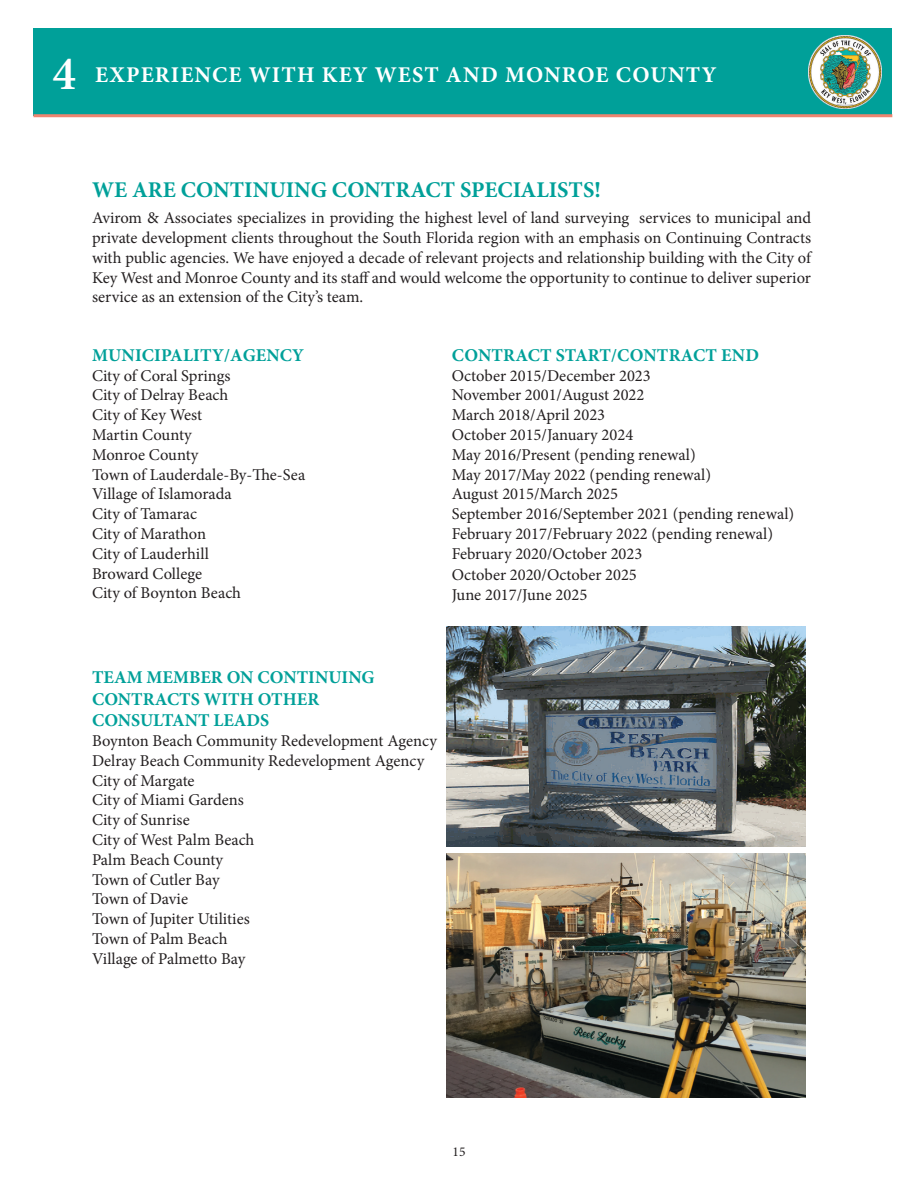
<style>
.page{position:relative;width:918px;height:1188px;background:#fff}
.page>*{position:absolute;margin:0;border:0;box-sizing:border-box;transform-origin:0 0}
.t1{font:600 48px "Minion Pro";color:#fff}
.t2{font:700 22.5px "Minion Pro";letter-spacing:.05em;color:#fff}
.t3{font:700 22.5px "Minion Pro";color:#00a099}
.t4{font:700 18px "Minion Pro";color:#00a099}
.t5{font:16.5px/19.8px "Minion Pro";color:#231f20;text-align:justify}
.t6{font:13.5px "Minion Pro";color:#231f20}
</style>
<div class="page">
<div style="left:33px;top:28px;width:859px;height:88px;background:#00a099"></div>
<img style="left:808px;top:36px;width:73px;height:73px">
<hr style="left:33px;top:114px;width:859px;height:3px;background:#ee8570">
<img style="left:446px;top:626px;width:360px;height:221px">
<img style="left:446px;top:853px;width:360px;height:244px">
<h1 class="t1" style="left:53px;top:40px;width:25px">4</h1>
<h2 class="t2" style="left:95px;top:59px;width:623px">EXPERIENCE WITH KEY WEST AND MONROE COUNTY</h2>
<p class="t3" style="left:92px;top:174px;width:510px">WE ARE CONTINUING CONTRACT SPECIALISTS!</p>
<p class="t5" style="left:92px;top:208px;width:721px">Avirom &amp; Associates specializes in providing the highest level of land surveying services to municipal and private development clients throughout the South Florida region with an emphasis on Continuing Contracts with public agencies. We have enjoyed a decade of relevant projects and relationship building with the City of Key West and Monroe County and its staff and would welcome the opportunity to continue to deliver superior service as an extension of the City’s team.</p>
<p class="t4" style="left:92px;top:342px;width:213px">MUNICIPALITY/AGENCY</p>
<p class="t5" style="left:92px;top:366px;width:140px">City of Coral Springs</p>
<p class="t5" style="left:92px;top:385px;width:138px">City of Delray Beach</p>
<p class="t5" style="left:92px;top:405px;width:112px">City of Key West</p>
<p class="t5" style="left:92px;top:425px;width:101px">Martin County</p>
<p class="t5" style="left:92px;top:445px;width:108px">Monroe County</p>
<p class="t5" style="left:92px;top:465px;width:215px">Town of Lauderdale-By-The-Sea</p>
<p class="t5" style="left:92px;top:484px;width:141px">Village of Islamorada</p>
<p class="t5" style="left:92px;top:504px;width:107px">City of Tamarac</p>
<p class="t5" style="left:92px;top:524px;width:116px">City of Marathon</p>
<p class="t5" style="left:92px;top:544px;width:118px">City of Lauderhill</p>
<p class="t5" style="left:92px;top:564px;width:111px">Broward College</p>
<p class="t5" style="left:92px;top:583px;width:150px">City of Boynton Beach</p>
<p class="t4" style="left:452px;top:342px;width:309px">CONTRACT START/CONTRACT END</p>
<p class="t5" style="left:452px;top:366px;width:201px">October 2015/December 2023</p>
<p class="t5" style="left:452px;top:385px;width:194px">November 2001/August 2022</p>
<p class="t5" style="left:452px;top:405px;width:155px">March 2018/April 2023</p>
<p class="t5" style="left:452px;top:425px;width:183px">October 2015/January 2024</p>
<p class="t5" style="left:452px;top:445px;width:246px">May 2016/Present (pending renewal)</p>
<p class="t5" style="left:452px;top:465px;width:261px">May 2017/May 2022 (pending renewal)</p>
<p class="t5" style="left:452px;top:484px;width:168px">August 2015/March 2025</p>
<p class="t5" style="left:452px;top:504px;width:344px">September 2016/September 2021 (pending renewal)</p>
<p class="t5" style="left:452px;top:524px;width:323px">February 2017/February 2022 (pending renewal)</p>
<p class="t5" style="left:452px;top:544px;width:192px">February 2020/October 2023</p>
<p class="t5" style="left:452px;top:565px;width:187px">October 2020/October 2025</p>
<p class="t5" style="left:452px;top:585px;width:137px">June 2017/June 2025</p>
<p class="t4" style="left:92px;top:665px;width:284px">TEAM MEMBER ON CONTINUING</p>
<p class="t4" style="left:92px;top:686px;width:229px">CONTRACTS WITH OTHER</p>
<p class="t4" style="left:92px;top:708px;width:179px">CONSULTANT LEADS</p>
<p class="t5" style="left:92px;top:731px;width:346px">Boynton Beach Community Redevelopment Agency</p>
<p class="t5" style="left:92px;top:751px;width:334px">Delray Beach Community Redevelopment Agency</p>
<p class="t5" style="left:92px;top:771px;width:104px">City of Margate</p>
<p class="t5" style="left:92px;top:790px;width:153px">City of Miami Gardens</p>
<p class="t5" style="left:92px;top:810px;width:99px">City of Sunrise</p>
<p class="t5" style="left:92px;top:830px;width:164px">City of West Palm Beach</p>
<p class="t5" style="left:92px;top:850px;width:133px">Palm Beach County</p>
<p class="t5" style="left:92px;top:870px;width:129px">Town of Cutler Bay</p>
<p class="t5" style="left:92px;top:889px;width:97px">Town of Davie</p>
<p class="t5" style="left:92px;top:909px;width:159px">Town of Jupiter Utilities</p>
<p class="t5" style="left:92px;top:929px;width:137px">Town of Palm Beach</p>
<p class="t5" style="left:92px;top:949px;width:155px">Village of Palmetto Bay</p>
<p class="t6" style="left:453px;top:1142px;width:14px">15</p>
</div>
